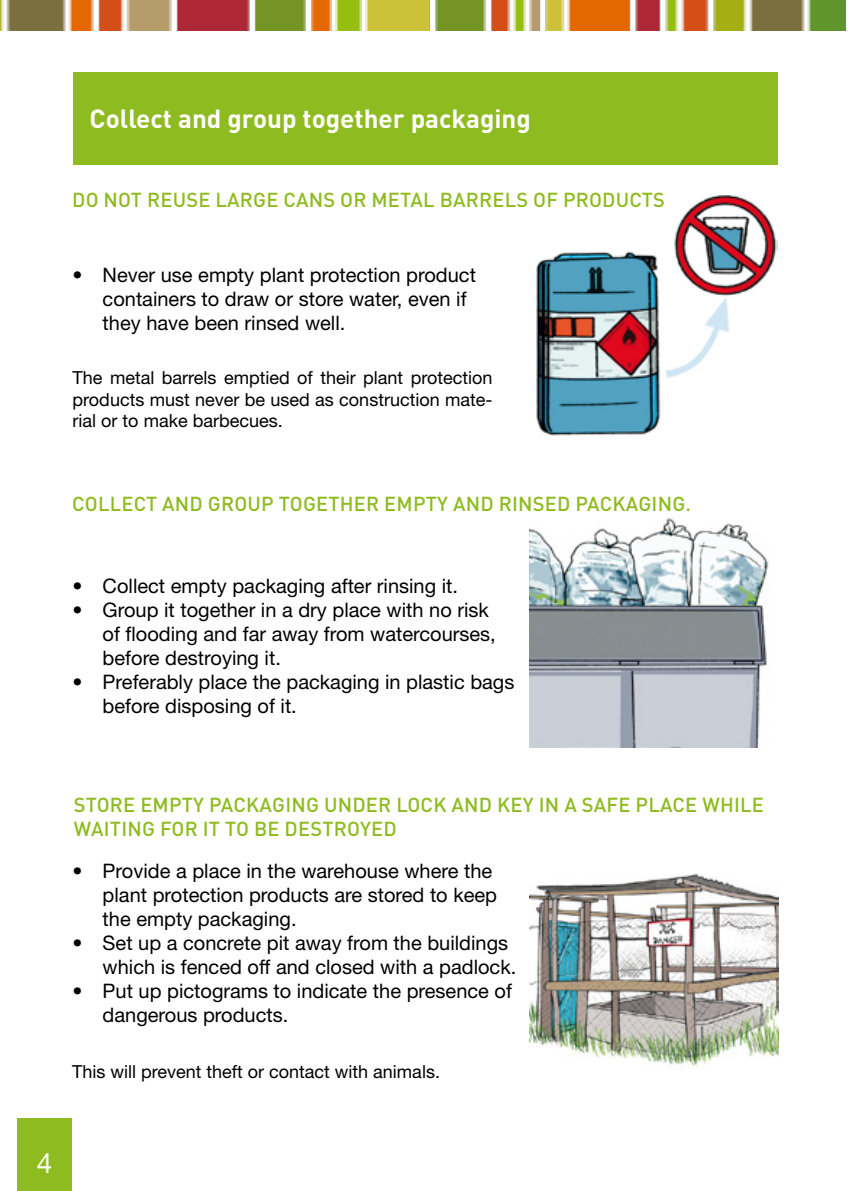
<style>
.page{position:relative;width:851px;height:1191px;background:#fff}
.page>*{position:absolute;margin:0;border:0;box-sizing:border-box;transform-origin:0 0}
.t1{font:28px "Helvetica Neue LT Std";color:#fff}
.t2{font:700 26px "DIN Pro";color:#fff}
.t3{font:20px/24px "Helvetica Neue LT Std";color:#000}
.t4{font:500 20px/24px "DIN Pro";letter-spacing:.01em;color:#8ebb1f}
.t5{font:18px/21.6px "Helvetica Neue LT Std";color:#000;text-align:justify}
</style>
<div class="page">
<div style="left:17px;top:1119px;width:55px;height:72px;background:#8ebb1f"></div>
<img style="left:0;top:0;width:845px;height:30px">
<img style="left:529px;top:873px;width:249px;height:194px">
<div style="left:73px;top:72px;width:704px;height:92px;background:#8ebb1f"></div>
<img style="left:536px;top:195px;width:241px;height:241px">
<img style="left:529px;top:518px;width:240px;height:230px">
<h2 class="t2" style="left:90px;top:101px;width:443px">Collect and group together packaging</h2>
<p class="t4" style="left:72px;top:187px;width:594px">DO NOT REUSE LARGE CANS OR METAL BARRELS OF PRODUCTS</p>
<p class="t3" style="left:103px;top:263px;width:375px;text-indent:-30px">• Never use empty plant protection product containers to draw or store water, even if they have been rinsed well.</p>
<p class="t5" style="left:73px;top:366px;width:421px">The metal barrels emptied of their plant protection products must never be used as construction mate&shy;rial or to make barbecues.</p>
<p class="t4" style="left:72px;top:491px;width:620px">COLLECT AND GROUP TOGETHER EMPTY AND RINSED PACKAGING.</p>
<p class="t3" style="left:73px;top:574px;width:387px">• Collect empty packaging after rinsing it.</p>
<p class="t3" style="left:103px;top:598px;width:394px;text-indent:-30px">• Group it together in a dry place with no risk of flooding and far away from watercourses, before destroying it.</p>
<p class="t3" style="left:103px;top:670px;width:413px;text-indent:-30px">• Preferably place the packaging in plastic bags before disposing of it.</p>
<p class="t4" style="left:74px;top:792px;width:691px">STORE EMPTY PACKAGING UNDER LOCK AND KEY IN A SAFE PLACE WHILE<br>WAITING FOR IT TO BE DESTROYED</p>
<p class="t3" style="left:103px;top:858px;width:396px;text-indent:-30px">• Provide a place in the warehouse where the plant protection products are stored to keep the empty packaging.</p>
<p class="t3" style="left:103px;top:930px;width:415px;text-indent:-30px">• Set up a concrete pit away from the buildings which is fenced off and closed with a padlock.</p>
<p class="t3" style="left:103px;top:978px;width:410px;text-indent:-30px">• Put up pictograms to indicate the presence of dangerous products.</p>
<p class="t5" style="left:72px;top:1060px;width:369px">This will prevent theft or contact with animals.</p>
<h1 class="t1" style="left:37px;top:1146px;width:17px">4</h1>
</div>
